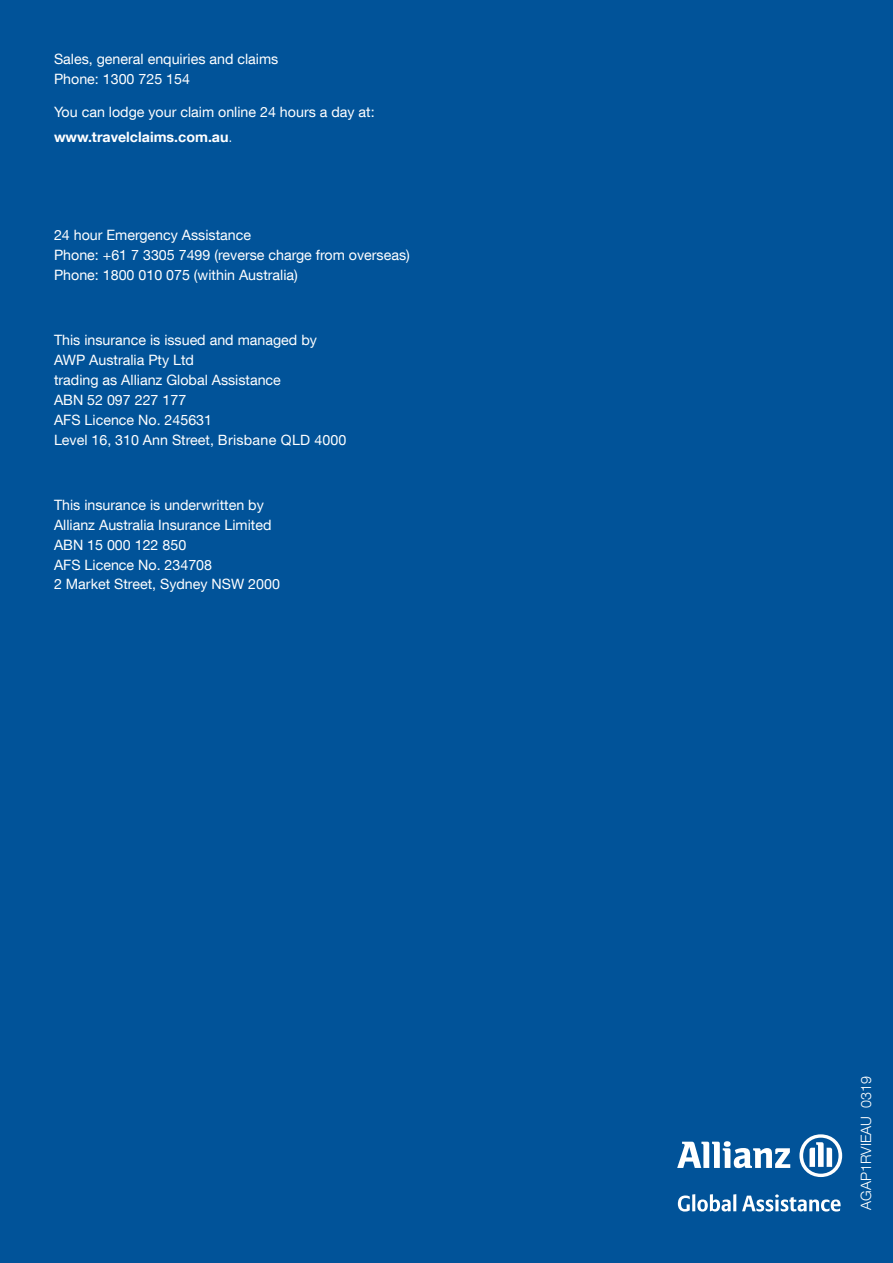
<style>
.page{position:relative;width:893px;height:1263px;background:#015399}
.page>*{position:absolute;margin:0;border:0;box-sizing:border-box;transform-origin:0 0}
.Backcover_wording{font:14.25px/19.8px "Helvetica Neue LT Com";color:#fff}
.Body_copy{font:700 14.25px "Helvetica Neue LT Com";color:#fff}
.New_Table_Row{font:300 14.25px "Helvetica Neue LT Com";color:#fff}
.s1{font-weight:300}
.s2{font-family:"Helvetica Neue LT Std"}
</style>
<div class="page">
<svg style="left:678px;top:1194px;width:163px;height:17px"></svg>
<svg style="left:677px;top:1141px;width:113px;height:27px"></svg>
<svg style="left:799px;top:1134px;width:43px;height:43px"></svg>
<p class="Backcover_wording" style="left:54px;top:49px;width:226px">Sales, general enquiries and claims<br>Phone: 1300 725 154</p>
<p class="Backcover_wording" style="left:54px;top:101px;width:322px">You can lodge your claim online 24 hours a day at:</p>
<p class="Body_copy" style="left:54px;top:128px;width:180px">www.travelclaims.com.au<span class="s1">.</span></p>
<p class="Backcover_wording" style="left:54px;top:225px;width:357px">24 hour Emergency Assistance<br>Phone: +61 7 3305 7499 (reverse charge from overseas)<br>Phone: 1800 010 075 (within Australia)</p>
<p class="Backcover_wording" style="left:54px;top:330px;width:294px">This insurance is issued and managed by<br>AWP Australia Pty Ltd<br>trading as Allianz Global Assistance<br>ABN 52 097 227 177<br>AFS Licence No. 245631<br>Level 16, 310 Ann Street, <span class="s2">Brisbane QLD</span> 4000</p>
<p class="Backcover_wording" style="left:54px;top:495px;width:227px">This insurance is underwritten by<br>Allianz Australia Insurance Limited<br>ABN 15 000 122 850<br>AFS Licence No. 234708<br>2 Market Street, Sydney NSW 2000</p>
<p class="New_Table_Row" style="left:857px;top:1210px;width:135px;rotate:-90deg">AGAP1RVIEAU 0319</p>
</div>
